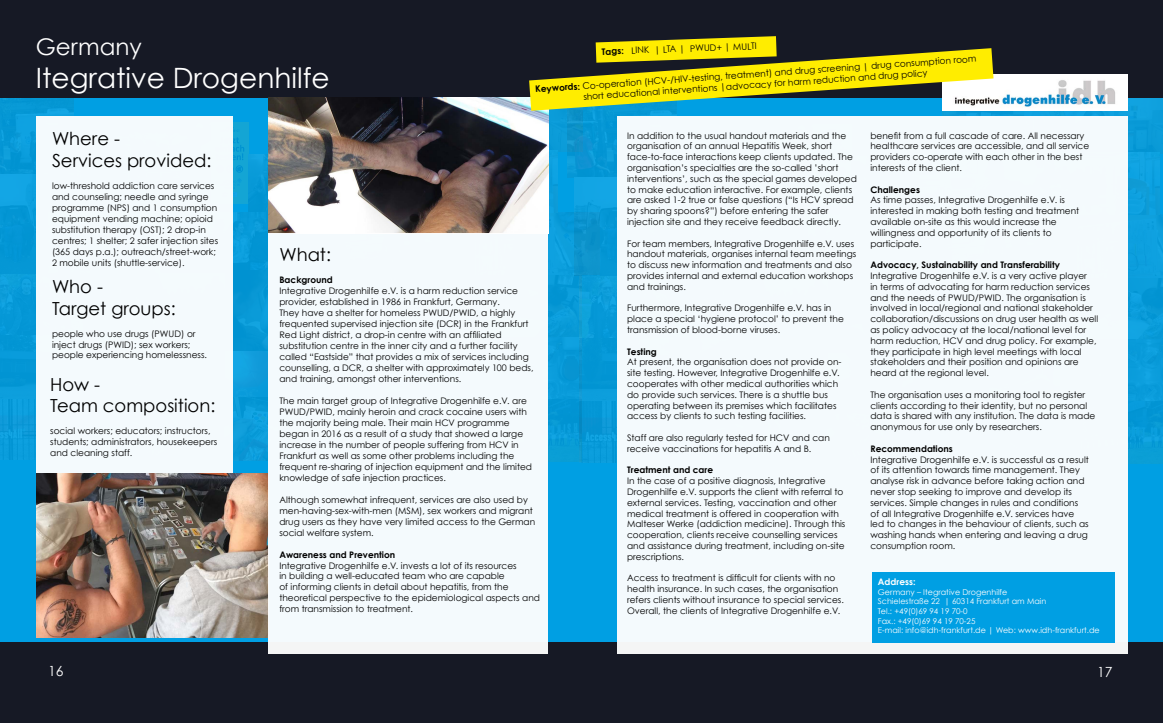
<style>
.page{position:relative;width:1163px;height:723px;background:#fff}
.page>*{position:absolute;margin:0;border:0;box-sizing:border-box;transform-origin:0 0}
.t1{font:28px "Century Gothic";color:#fff}
.t2{font:23px "Century Gothic";color:#fff}
.t3{font:18px/21.6px "Century Gothic";color:#000}
.t4{font:14px "Century Gothic";color:#fff}
.t5{font:9px/10.8px "Century Gothic";color:#000}
.t6{font:700 9px "Century Gothic";color:#000}
.t7{font:700 9px "Century Gothic";color:#fff}
.t8{font:8px/9.6px "Century Gothic";color:#fff}
.s1{font-weight:700}
</style>
<div class="page">
<div style="left:0;top:96px;width:1162px;height:547px;background:#009fe3"></div>
<div style="left:210px;top:122px;width:39px;height:81px;background:#14a5d4"></div>
<svg style="left:232px;top:127px;width:12px;height:33px"></svg>
<div style="left:236px;top:166px;width:7px;height:6px;border:1px solid #000;border-radius:50%"></div>
<svg style="left:232px;top:166px;width:9px;height:6px"></svg>
<svg style="left:232px;top:178px;width:8px;height:19px"></svg>
<img style="left:249px;top:155px;width:20px;height:58px">
<img style="left:232px;top:213px;width:37px;height:57px">
<img style="left:0;top:274px;width:36px;height:186px">
<div style="left:548px;top:275px;width:31px;height:124px;background:#089ad8"></div>
<img style="left:340px;top:97px;width:227px;height:54px">
<img style="left:548px;top:213px;width:26px;height:62px">
<img style="left:548px;top:150px;width:9px;height:63px">
<img style="left:232px;top:270px;width:37px;height:128px">
<img style="left:0;top:97px;width:74px;height:78px">
<div style="left:548px;top:399px;width:31px;height:63px;background:#079ad5"></div>
<img style="left:0;top:175px;width:36px;height:99px">
<img style="left:232px;top:398px;width:37px;height:62px">
<img style="left:579px;top:276px;width:38px;height:186px">
<img style="left:1127px;top:277px;width:35px;height:124px">
<div style="left:942px;top:97px;width:220px;height:56px;background:#0c9dd9"></div>
<div style="left:1127px;top:215px;width:35px;height:62px;background:#0ea0df"></div>
<img style="left:1127px;top:152px;width:32px;height:63px">
<img style="left:567px;top:111px;width:109px;height:66px">
<img style="left:1127px;top:401px;width:35px;height:63px">
<img style="left:574px;top:177px;width:43px;height:99px">
<div style="left:0;top:643px;width:1162px;height:80px;background:#161925"></div>
<div style="left:0;top:0;width:1162px;height:97px;background:#161925"></div>
<div style="left:36px;top:116px;width:196px;height:357px;background:#f4fafd"></div>
<img style="left:36px;top:473px;width:233px;height:164px">
<img style="left:269px;top:98px;width:279px;height:135px">
<div style="left:269px;top:233px;width:279px;height:420px;background:#f4fafd"></div>
<div style="left:617px;top:116px;width:510px;height:537px;background:#f4fafd"></div>
<div style="left:872px;top:573px;width:242px;height:70px;background:#009fe3"></div>
<img style="left:993px;top:74px;width:134px;height:37px">
<svg style="left:529px;top:36px;width:464px;height:75px"></svg>
<h2 class="t2" style="left:36px;top:33px;width:108px">Germany</h2>
<h1 class="t1" style="left:36px;top:61px;width:295px">Itegrative Drogenhilfe</h1>
<h3 class="t3" style="left:52px;top:128px;width:161px">Where -<br>Services provided:</h3>
<p class="t5" style="left:52px;top:180px;width:168px">low-threshold addiction care services and counseling; needle and syringe programme (NPS) and 1 consumption equipment vending machine; opioid substitution therapy (OST); 2 drop-in centres; 1 shelter; 2 safer injection sites (365 days p.a.); outreach/street-work; 2 mobile units (shuttle-service).</p>
<h3 class="t3" style="left:52px;top:276px;width:125px">Who -<br>Target groups:</h3>
<p class="t5" style="left:52px;top:328px;width:156px">people who use drugs (PWUD) or inject drugs (PWID); sex workers; people experiencing homelessness.</p>
<p class="t5" style="left:601px;top:46px;width:157px;rotate:-2deg"><span class="s1">Tags:</span> LINK | LTA | PWUD+ | MULTI</p>
<p class="t5" style="left:535px;top:84px;width:443px;text-align:center;rotate:-4deg"><span class="s1">Keywords:</span> Co-operation (HCV-/HIV-testing, treatment) and drug screening | drug consumption room short educational interventions |advocacy for harm reduction and drug policy</p>
<p class="t5" style="left:870px;top:130px;width:220px">benefit from a full cascade of care. All necessary healthcare services are accessible, and all service providers co-operate with each other in the best interests of the client.</p>
<p class="t6" style="left:870px;top:184px;width:51px">Challenges</p>
<p class="t5" style="left:870px;top:195px;width:210px">As time passes, Integrative Drogenhilfe e.V. is interested in making both testing and treatment available on-site as this would increase the willingness and opportunity of its clients to participate.</p>
<p class="t6" style="left:870px;top:259px;width:191px">Advocacy, Sustainability and Transferability</p>
<p class="t5" style="left:870px;top:270px;width:229px">Integrative Drogenhilfe e.V. is a very active player<br>in terms of advocating for harm reduction services and the needs of PWUD/PWID. The organisation is involved in local/regional and national stakeholder collaboration/discussions on drug user health as well as policy advocacy at the local/national level for harm reduction, HCV and drug policy. For example, they participate in high level meetings with local stakeholders and their position and opinions are heard at the regional level.</p>
<p class="t5" style="left:870px;top:389px;width:226px">The organisation uses a monitoring tool to register clients according to their identity, but no personal data is shared with any institution. The data is made anonymous for use only by researchers.</p>
<p class="t6" style="left:870px;top:443px;width:84px">Recommendations</p>
<p class="t5" style="left:870px;top:454px;width:220px">Integrative Drogenhilfe e.V. is successful as a result of its attention towards time management. They analyse risk in advance before taking action and never stop seeking to improve and develop its services. Simple changes in rules and conditions of all Integrative Drogenhilfe e.V. services have led to changes in the behaviour of clients, such as washing hands when entering and leaving a drug consumption room.</p>
<p class="t5" style="left:627px;top:130px;width:231px">In addition to the usual handout materials and the organisation of an annual Hepatitis Week, short face-to-face interactions keep clients updated. The organisation’s specialties are the so-called ’short interventions’, such as the special games developed to make education interactive. For example, clients are asked 1-2 true or false questions (“Is HCV spread by sharing spoons?”) before entering the safer injection site and they receive feedback directly.</p>
<p class="t5" style="left:627px;top:238px;width:231px">For team members, Integrative Drogenhilfe e.V. uses handout materials, organises internal team meetings to discuss new information and treatments and also provides internal and external education workshops and trainings.</p>
<p class="t5" style="left:627px;top:303px;width:218px">Furthermore, Integrative Drogenhilfe e.V. has in place a special ‘hygiene protocol’ to prevent the transmission of blood-borne viruses.</p>
<p class="t6" style="left:627px;top:346px;width:31px">Testing</p>
<p class="t5" style="left:627px;top:357px;width:216px">At present, the organisation does not provide on&shy;site testing. However, Integrative Drogenhilfe e.V. cooperates with other medical authorities which do provide such services. There is a shuttle bus operating between its premises which facilitates access by clients to such testing facilities.</p>
<p class="t5" style="left:627px;top:432px;width:204px">Staff are also regularly tested for HCV and can receive vaccinations for hepatitis A and B.</p>
<p class="t6" style="left:627px;top:464px;width:88px">Treatment and care</p>
<p class="t5" style="left:627px;top:475px;width:220px">In the case of a positive diagnosis, Integrative Drogenhilfe e.V. supports the client with referral to external services. Testing, vaccination and other medical treatment is offered in cooperation with Malteser Werke (addiction medicine). Through this cooperation, clients receive counselling services and assistance during treatment, including on-site prescriptions.</p>
<p class="t5" style="left:627px;top:573px;width:218px">Access to treatment is difficult for clients with no health insurance. In such cases, the organisation refers clients without insurance to special services.<br>Overall, the clients of Integrative Drogenhilfe e.V.</p>
<h3 class="t3" style="left:279px;top:243px;width:53px">What:</h3>
<p class="t6" style="left:279px;top:274px;width:55px">Background</p>
<p class="t5" style="left:279px;top:285px;width:256px">Integrative Drogenhilfe e.V. is a harm reduction service provider, established in 1986 in Frankfurt, Germany.<br>They have a shelter for homeless PWUD/PWID, a highly frequented supervised injection site (DCR) in the Frankfurt Red Light district, a drop-in centre with an affiliated substitution centre in the inner city and a further facility called “Eastside” that provides a mix of services including counselling, a DCR, a shelter with approximately 100 beds, and training, amongst other interventions.</p>
<p class="t5" style="left:279px;top:395px;width:254px">The main target group of Integrative Drogenhilfe e.V. are PWUD/PWID, mainly heroin and crack cocaine users with the majority being male. Their main HCV programme began in 2016 as a result of a study that showed a large increase in the number of people suffering from HCV in Frankfurt as well as some other problems including the frequent re-sharing of injection equipment and the limited knowledge of safe injection practices.</p>
<p class="t5" style="left:279px;top:494px;width:257px">Although somewhat infrequent, services are also used by men-having-sex-with-men (MSM), sex workers and migrant drug users as they have very limited access to the German social welfare system.</p>
<p class="t6" style="left:279px;top:549px;width:117px">Awareness and Prevention</p>
<p class="t5" style="left:279px;top:560px;width:262px">Integrative Drogenhilfe e.V. invests a lot of its resources<br>in building a well-educated team who are capable<br>of informing clients in detail about hepatitis, from the theoretical perspective to the epidemiological aspects and from transmission to treatment.</p>
<h3 class="t3" style="left:50px;top:373px;width:167px">How -<br>Team composition:</h3>
<p class="t5" style="left:50px;top:425px;width:169px">social workers; educators; instructors, students; administrators, housekeepers and cleaning staff.</p>
<p class="t7" style="left:877px;top:576px;width:39px">Address:</p>
<p class="t8" style="left:877px;top:587px;width:223px">Germany – Itegrative Drogenhilfe<br>Schielestraße 22 | 60314 Frankfurt am Main<br>Tel.: +49(0)69 94 19 70-0<br>Fax.: +49(0)69 94 19 70-25<br>E-mail: info@idh-frankfurt.de | Web: www.idh-frankfurt.de</p>
<h3 class="t4" style="left:48px;top:662px;width:17px">16</h3>
<h3 class="t4" style="left:1096px;top:663px;width:17px">17</h3>
</div>
